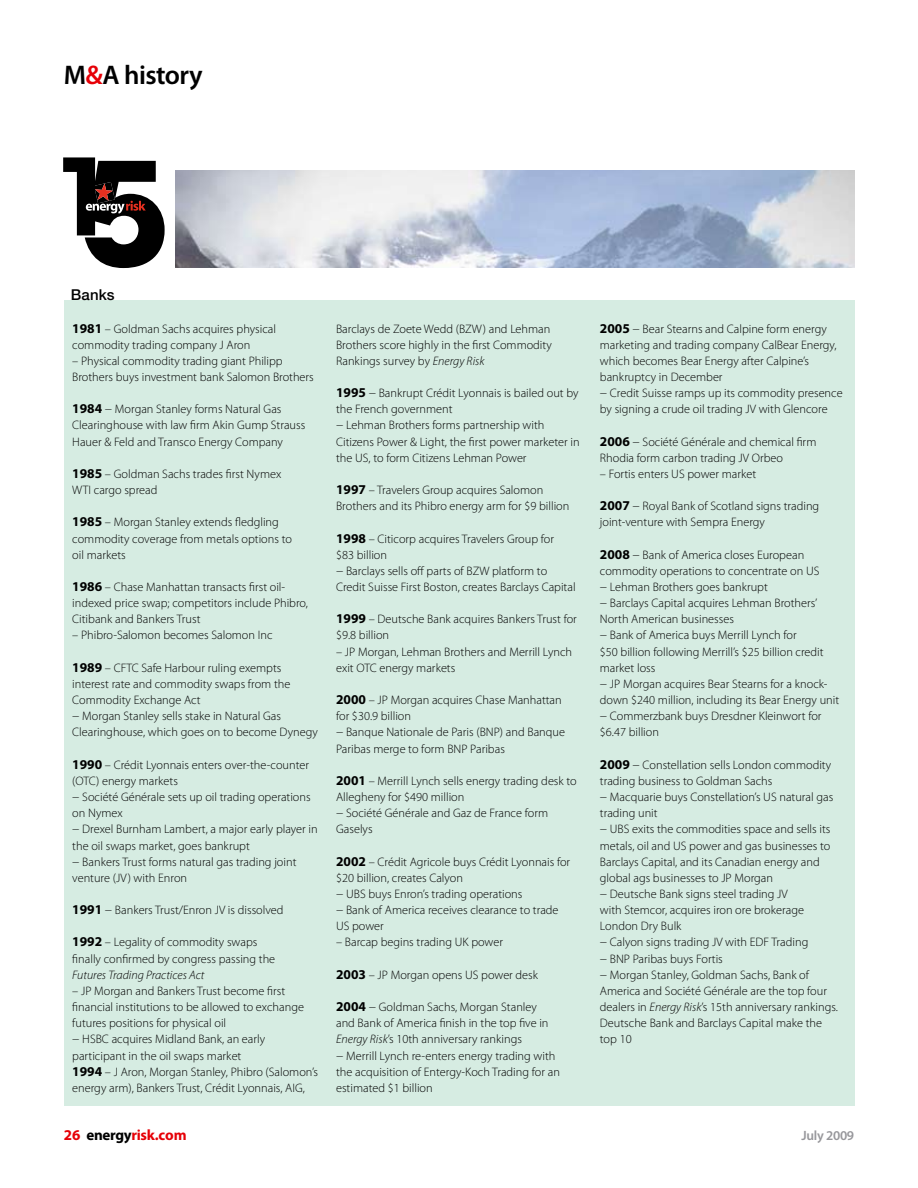
<style>
.page{position:relative;width:918px;height:1188px;background:#fff}
.page>*{position:absolute;margin:0;border:0;box-sizing:border-box;transform-origin:0 0}
.t1{font:600 27px "Myriad Pro";letter-spacing:-.02em;color:#000}
.t2{font:700 15px "Myriad Pro";letter-spacing:-.02em;color:#e60007}
.t3{font:500 15px "Helvetica Neue LT";letter-spacing:.01em;color:#000}
.t4{font:600 13.5px "Myriad Pro";letter-spacing:-.02em;color:#97979b}
.t5{font:300 12.3px/16.2px "Myriad Pro";color:#000}
.t6{font:italic 300 12.3px "Myriad Pro";color:#000}
.s1{color:#e60007}
.s2{font-weight:700;font-size:13.5px}
.s3{font-style:italic}
.s4{color:#000}
</style>
<div class="page">
<div style="left:64px;top:300px;width:790px;height:806px;background:#d6ece2"></div>
<img style="left:176px;top:170px;width:678px;height:98px">
<svg style="left:63px;top:157px;width:102px;height:111px"></svg>
<h1 class="t1" style="left:64px;top:58px;width:140px">M<span class="s1">&amp;</span>A history</h1>
<p class="t3" style="left:71px;top:286px;width:45px">Banks</p>
<p class="t5" style="left:72px;top:320px;width:205px"><span class="s2">1981</span> – Goldman Sachs acquires physical commodity trading company J Aron</p>
<p class="t5" style="left:72px;top:353px;width:243px">– Physical commodity trading giant Philipp<br>Brothers buys investment bank Salomon Brothers</p>
<p class="t5" style="left:72px;top:401px;width:235px"><span class="s2">1984</span> − Morgan Stanley forms Natural Gas<br>Clearinghouse with law firm Akin Gump Strauss<br>Hauer &amp; Feld and Transco Energy Company</p>
<p class="t5" style="left:72px;top:466px;width:211px"><span class="s2">1985</span> – Goldman Sachs trades first Nymex<br>WTI cargo spread</p>
<p class="t5" style="left:72px;top:514px;width:221px"><span class="s2">1985</span> – Morgan Stanley extends fledgling commodity coverage from metals options to oil markets</p>
<p class="t5" style="left:72px;top:579px;width:237px"><span class="s2">1986</span> – Chase Manhattan transacts first oil&shy;indexed price swap; competitors include Phibro,<br>Citibank and Bankers Trust</p>
<p class="t5" style="left:72px;top:627px;width:202px">– Phibro-Salomon becomes Salomon Inc</p>
<p class="t5" style="left:72px;top:659px;width:247px"><span class="s2">1989</span> – CFTC Safe Harbour ruling exempts interest rate and commodity swaps from the Commodity Exchange Act<br>− Morgan Stanley sells stake in Natural Gas Clearinghouse, which goes on to become Dynegy</p>
<p class="t5" style="left:72px;top:756px;width:247px"><span class="s2">1990</span> – Crédit Lyonnais enters over-the-counter (OTC) energy markets<br>− Société Générale sets up oil trading operations on Nymex<br>− Drexel Burnham Lambert, a major early player in the oil swaps market, goes bankrupt<br>− Bankers Trust forms natural gas trading joint venture (JV) with Enron</p>
<p class="t5" style="left:72px;top:902px;width:213px"><span class="s2">1991</span> − Bankers Trust/Enron JV is dissolved</p>
<p class="t5" style="left:72px;top:934px;width:204px"><span class="s2">1992</span> – Legality of commodity swaps finally confirmed by congress passing the</p>
<p class="t6" style="left:72px;top:967px;width:134px">Futures Trading Practices Act</p>
<p class="t5" style="left:72px;top:983px;width:247px">– JP Morgan and Bankers Trust become first financial institutions to be allowed to exchange futures positions for physical oil<br>− HSBC acquires Midland Bank, an early participant in the oil swaps market<br><span class="s2">1994</span> – J Aron, Morgan Stanley, Phibro (Salomon’s energy arm), Bankers Trust, Crédit Lyonnais, AIG,</p>
<p class="t5" style="left:336px;top:320px;width:217px;text-align:justify">Barclays de Zoete Wedd (BZW) and Lehman Brothers score highly in the first Commodity Rankings survey by <span class="s3">Energy Risk</span></p>
<p class="t5" style="left:336px;top:385px;width:245px"><span class="s2">1995</span> − Bankrupt Crédit Lyonnais is bailed out by the French government<br>− Lehman Brothers forms partnership with Citizens Power &amp; Light, the first power marketer in the US, to form Citizens Lehman Power</p>
<p class="t5" style="left:336px;top:482px;width:235px"><span class="s2">1997</span> – Travelers Group acquires Salomon<br>Brothers and its Phibro energy arm for $9 billion</p>
<p class="t5" style="left:336px;top:530px;width:241px"><span class="s2">1998</span> – Citicorp acquires Travelers Group for<br>$83 billion<br>− Barclays sells off parts of BZW platform to Credit Suisse First Boston, creates Barclays Capital</p>
<p class="t5" style="left:336px;top:611px;width:242px"><span class="s2">1999</span> – Deutsche Bank acquires Bankers Trust for $9.8 billion</p>
<p class="t5" style="left:336px;top:643px;width:238px">– JP Morgan, Lehman Brothers and Merrill Lynch exit OTC energy markets</p>
<p class="t5" style="left:336px;top:692px;width:230px"><span class="s2">2000</span> – JP Morgan acquires Chase Manhattan for $30.9 billion<br>− Banque Nationale de Paris (BNP) and Banque Paribas merge to form BNP Paribas</p>
<p class="t5" style="left:336px;top:773px;width:242px"><span class="s2">2001</span> – Merrill Lynch sells energy trading desk to<br>Allegheny for $490 million<br>− Société Générale and Gaz de France form<br>Gaselys</p>
<p class="t5" style="left:336px;top:853px;width:236px"><span class="s2">2002</span> – Crédit Agricole buys Crédit Lyonnais for $20 billion, creates Calyon<br>− UBS buys Enron’s trading operations<br>− Bank of America receives clearance to trade US power</p>
<p class="t5" style="left:336px;top:934px;width:168px">– Barcap begins trading UK power</p>
<p class="t5" style="left:336px;top:966px;width:203px"><span class="s2">2003</span> – JP Morgan opens US power desk</p>
<p class="t5" style="left:336px;top:999px;width:225px"><span class="s2">2004</span> − Goldman Sachs, Morgan Stanley<br>and Bank of America finish in the top five in <span class="s3">Energy Risk</span>’s 10th anniversary rankings<br>− Merrill Lynch re-enters energy trading with the acquisition of Entergy-Koch Trading for an estimated $1 billion</p>
<p class="t5" style="left:600px;top:320px;width:244px"><span class="s2">2005</span> − Bear Stearns and Calpine form energy marketing and trading company CalBear Energy, which becomes Bear Energy after Calpine’s bankruptcy in December<br>− Credit Suisse ramps up its commodity presence by signing a crude oil trading JV with Glencore</p>
<p class="t5" style="left:600px;top:433px;width:218px"><span class="s2">2006</span> − Société Générale and chemical firm<br>Rhodia form carbon trading JV Orbeo</p>
<p class="t5" style="left:600px;top:466px;width:158px">– Fortis enters US power market</p>
<p class="t5" style="left:600px;top:498px;width:221px"><span class="s2">2007</span> − Royal Bank of Scotland signs trading joint-venture with Sempra Energy</p>
<p class="t5" style="left:600px;top:546px;width:241px"><span class="s2">2008</span> − Bank of America closes European commodity operations to concentrate on US<br>− Lehman Brothers goes bankrupt<br>− Barclays Capital acquires Lehman Brothers’ North American businesses<br>− Bank of America buys Merrill Lynch for<br>$50 billion following Merrill’s $25 billion credit market loss<br>− JP Morgan acquires Bear Stearns for a knock&shy;down $240 million, including its Bear Energy unit − Commerzbank buys Dresdner Kleinwort for $6.47 billion</p>
<p class="t5" style="left:600px;top:756px;width:240px"><span class="s2">2009</span> − Constellation sells London commodity trading business to Goldman Sachs<br>− Macquarie buys Constellation’s US natural gas trading unit<br>− UBS exits the commodities space and sells its metals, oil and US power and gas businesses to Barclays Capital, and its Canadian energy and global ags businesses to JP Morgan<br>− Deutsche Bank signs steel trading JV<br>with Stemcor, acquires iron ore brokerage London Dry Bulk<br>− Calyon signs trading JV with EDF Trading<br>− BNP Paribas buys Fortis<br>− Morgan Stanley, Goldman Sachs, Bank of America and Société Générale are the top four dealers in <span class="s3">Energy Risk</span>’s 15th anniversary rankings.<br>Deutsche Bank and Barclays Capital make the top 10</p>
<p class="t2" style="left:64px;top:1126px;width:124px">26 <span class="s4">energy</span>risk.com</p>
<p class="t4" style="left:801px;top:1127px;width:54px">July 2009</p>
</div>
